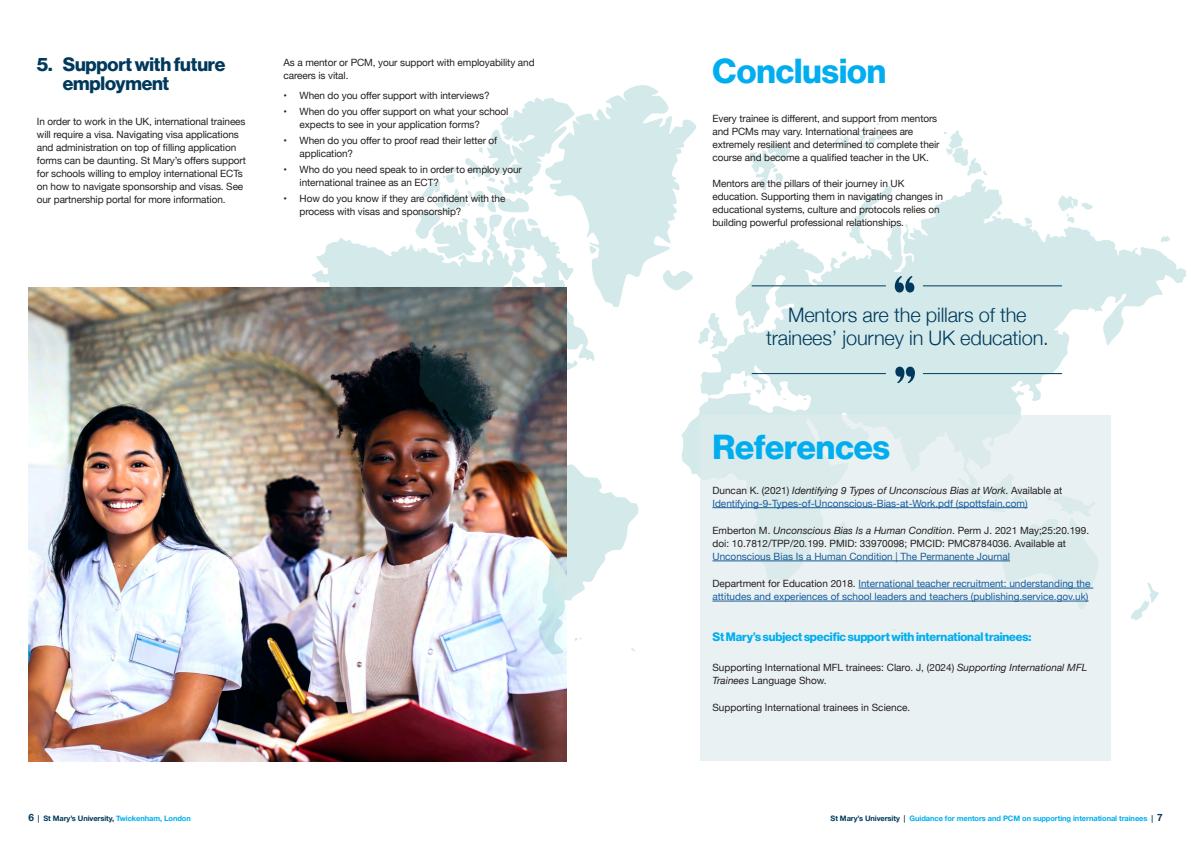
<style>
.page{position:relative;width:1191px;height:842px;background:#fff}
.page>*{position:absolute;margin:0;border:0;box-sizing:border-box;transform-origin:0 0}
.Heading{font:34px "N Haas Grotesk DS Pro 75 Bd";color:#00aeef}
.Quotes{font:300 20px/23px "Helvetica Neue";letter-spacing:-.01em;color:#00395c;text-align:center}
.Sub_Heading{font:19px/19px "N Haas Grotesk DS Pro 75 Bd";letter-spacing:-.01em;color:#00395c}
.sub_heading_2{font:12px "N Haas Grotesk DS Pro 75 Bd";letter-spacing:-.01em;color:#00aeef}
.Body{font:10px/13px "Helvetica Neue";letter-spacing:-.01em;color:#231f20}
.listing{font:10px/13px "Helvetica Neue";color:#231f20}
.listing-2{font:10px/13px "Helvetica Neue";color:#175d9e}
.t1{font:700 7.5px "Helvetica Neue";letter-spacing:-.01em;color:#00aeef}
.t2{font:700 7.5px "Helvetica Neue";letter-spacing:-.01em;color:#00395c}
.s1{color:#231f20}
.s2{font-style:italic;color:#231f20}
.s3{font-style:italic}
.s4{color:#175d9e}
.s5{font-size:10px}
.s6{color:#00aeef}
.s7{color:#00395c}
.s8{font-size:10px;color:#00395c}
</style>
<div class="page">
<img style="left:28px;top:288px;width:539px;height:473px">
<img style="left:312px;top:238px;width:327px;height:416px">
<svg style="left:518px;top:433px;width:39px;height:14px"></svg>
<svg style="left:750px;top:144px;width:40px;height:35px"></svg>
<svg style="left:1131px;top:582px;width:28px;height:38px"></svg>
<svg style="left:681px;top:179px;width:504px;height:403px;fill:#d9ecec"></svg>
<svg style="left:748px;top:325px;width:6px;height:4px"></svg>
<svg style="left:841px;top:251px;width:6px;height:6px"></svg>
<svg style="left:755px;top:390px;width:6px;height:4px"></svg>
<svg style="left:743px;top:380px;width:4px;height:7px"></svg>
<svg style="left:791px;top:360px;width:35px;height:21px"></svg>
<svg style="left:838px;top:359px;width:18px;height:36px"></svg>
<svg style="left:1058px;top:195px;width:34px;height:28px"></svg>
<svg style="left:1160px;top:236px;width:10px;height:7px"></svg>
<svg style="left:801px;top:144px;width:4px;height:5px"></svg>
<svg style="left:834px;top:121px;width:49px;height:30px"></svg>
<svg style="left:944px;top:130px;width:43px;height:46px"></svg>
<svg style="left:849px;top:186px;width:49px;height:58px"></svg>
<svg style="left:575px;top:638px;width:7px;height:3px"></svg>
<svg style="left:631px;top:648px;width:4px;height:3px"></svg>
<svg style="left:345px;top:316px;width:6px;height:5px"></svg>
<svg style="left:397px;top:333px;width:5px;height:4px"></svg>
<svg style="left:415px;top:85px;width:312px;height:264px"></svg>
<svg style="left:936px;top:258px;width:6px;height:6px"></svg>
<svg style="left:966px;top:208px;width:9px;height:10px"></svg>
<svg style="left:997px;top:211px;width:4px;height:4px"></svg>
<div style="left:700px;top:415px;width:410px;height:346px;background:linear-gradient(to right,#e6eff0,#e8f0f1)"></div>
<hr style="left:712px;top:507px;width:315px;height:1px;background:#175d9e">
<hr style="left:712px;top:561px;width:298px;height:1px;background:#175d9e">
<hr style="left:858px;top:588px;width:235px;height:1px;background:#175d9e">
<hr style="left:712px;top:601px;width:376px;height:1px;background:#175d9e">
<svg style="left:894px;top:276px;width:20px;height:17px"></svg>
<hr style="left:752px;top:286px;width:133px;height:1px;background:#00395c">
<hr style="left:923px;top:286px;width:138px;height:1px;background:#00395c">
<svg style="left:895px;top:361px;width:21px;height:22px"></svg>
<hr style="left:752px;top:373px;width:133px;height:1px;background:#00395c">
<hr style="left:923px;top:373px;width:138px;height:1px;background:#00395c">
<p class="Sub_Heading" style="left:63px;top:55px;width:164px;text-indent:-26px">5. Support with future employment</p>
<p class="Body" style="left:37px;top:115px;width:210px">In order to work in the UK, international trainees will require a visa. Navigating visa applications and administration on top of filling application forms can be daunting. St Mary’s offers support for schools willing to employ international ECTs on how to navigate sponsorship and visas. See our partnership portal for more information.</p>
<p class="Body" style="left:283px;top:57px;width:252px">As a mentor or PCM, your support with employability and careers is vital.</p>
<p class="Body" style="left:283px;top:90px;width:208px">• When do you offer support with interviews?</p>
<p class="Body" style="left:299px;top:106px;width:210px;text-indent:-16px">• When do you offer support on what your school expects to see in your application forms?</p>
<p class="Body" style="left:299px;top:134px;width:199px;text-indent:-16px">• When do you offer to proof read their letter of application?</p>
<p class="Body" style="left:299px;top:163px;width:224px;text-indent:-16px">• Who do you need speak to in order to employ your international trainee as an ECT?</p>
<p class="Body" style="left:299px;top:192px;width:207px;text-indent:-16px">• How do you know if they are confident with the process with visas and sponsorship?</p>
<p class="Heading" style="left:712px;top:51px;width:175px">Conclusion</p>
<p class="Body" style="left:712px;top:112px;width:228px">Every trainee is different, and support from mentors and PCMs may vary. International trainees are extremely resilient and determined to complete their course and become a qualified teacher in the UK.</p>
<p class="Body" style="left:712px;top:177px;width:232px">Mentors are the pillars of their journey in UK education. Supporting them in navigating changes in educational systems, culture and protocols relies on building powerful professional relationships.</p>
<p class="Quotes" style="left:766px;top:302px;width:284px">Mentors are the pillars of the trainees’ journey in UK education.</p>
<p class="Heading" style="left:712px;top:427px;width:179px">References</p>
<p class="listing-2" style="left:712px;top:484px;width:351px"><span class="s1">Duncan K. (2021)</span> <span class="s2">Identifying 9 Types of Unconscious Bias at Work</span><span class="s1">. Available at<br></span>Identifying-9-Types-of-Unconscious-Bias-at-Work.pdf (spottsfain.com)</p>
<p class="listing" style="left:712px;top:524px;width:378px">Emberton M. <span class="s3">Unconscious Bias Is a Human Condition</span>. Perm J. 2021 May;25:20.199. doi: 10.7812/TPP/20.199. PMID: 33970098; PMCID: PMC8784036. Available at<br><span class="s4">Unconscious Bias Is a Human Condition | The Permanente Journal</span></p>
<p class="listing-2" style="left:712px;top:577px;width:379px"><span class="s1">Department for Education 2018.</span> International teacher recruitment: understanding the attitudes and experiences of school leaders and teachers (publishing.service.gov.uk)</p>
<p class="sub_heading_2" style="left:712px;top:630px;width:320px">St Mary’s subject specific support with international trainees:</p>
<p class="listing" style="left:712px;top:662px;width:376px">Supporting International MFL trainees: Claro. J, (2024) <span class="s3">Supporting International MFL<br>Trainees</span> Language Show.</p>
<p class="listing" style="left:712px;top:702px;width:199px">Supporting International trainees in Science.</p>
<p class="t2" style="left:28px;top:813px;width:164px"><span class="s5">6</span> | St Mary’s University, <span class="s6">Twickenham, London</span></p>
<p class="t1" style="left:830px;top:813px;width:333px"><span class="s7">St Mary’s University |</span> Guidance for mentors and PCM on supporting international trainees <span class="s7">|</span> <span class="s8">7</span></p>
</div>
